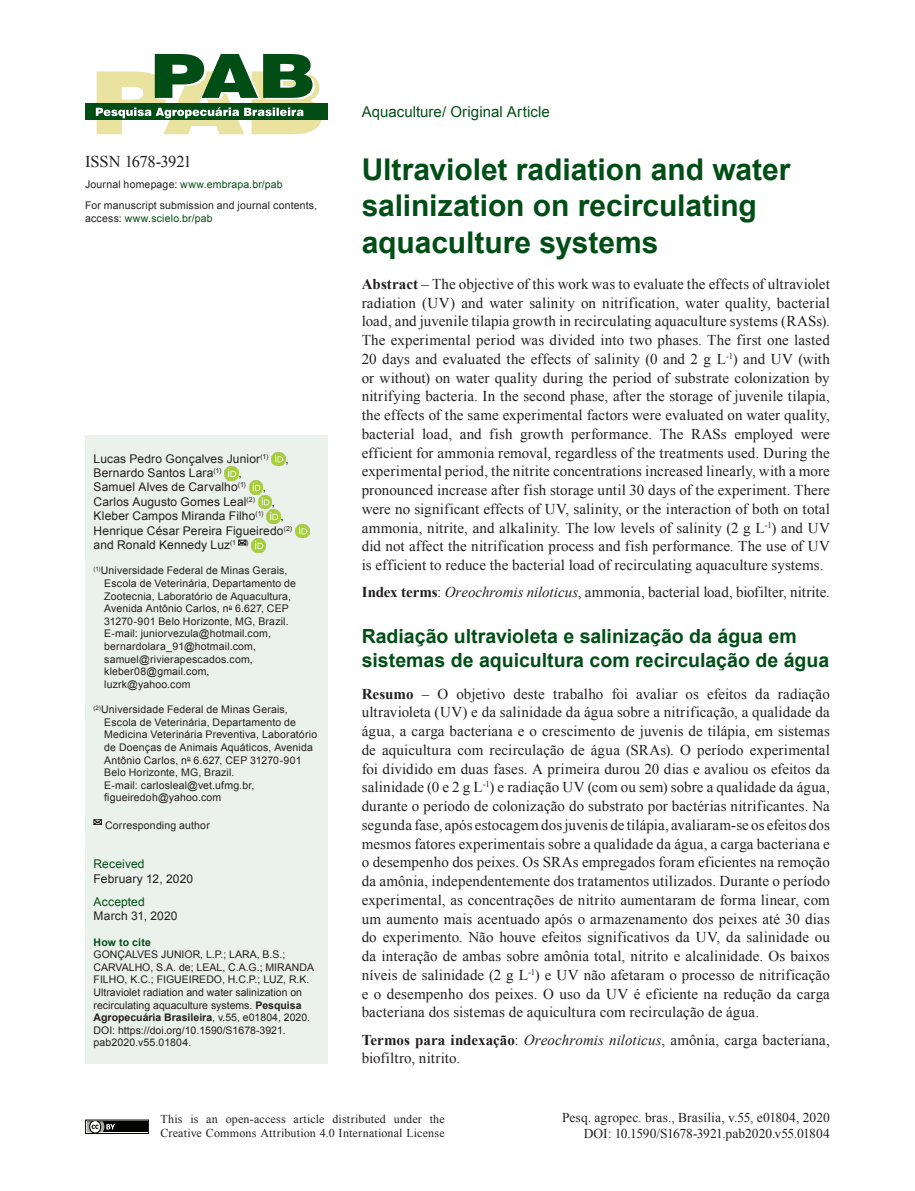
<style>
.page{position:relative;width:915px;height:1191px;background:#fff}
.page>*{position:absolute;margin:0;border:0;box-sizing:border-box;transform-origin:0 0}
.TÍTULO_DO_ARTIGO{font:700 30px/36.8px "Arial";letter-spacing:-.005em;color:#004e16}
.TÍTULO_DO_ABSTRACT{font:700 19.5px/24.2px "Arial";color:#004e16}
.ISSNe{font:16.5px "Times New Roman";letter-spacing:-.03em;color:#231f20}
.RESUMO_ABSTRACT{font:15px/18.8px "Times New Roman";letter-spacing:.005em;color:#231f20;text-align:justify}
.SEÇÃO_TIPO_DE_ARTIGO{font:15px "Arial";color:#004e16}
.t1{font:13.5px/16.2px "Times New Roman";letter-spacing:.005em;color:#231f20;text-align:right}
.AUTORES{font:12px/14.4px "Arial";letter-spacing:.01em;color:#231f20}
.t2{font:12px/14.4px "Times New Roman";letter-spacing:.015em;color:#231f20}
.RECEBIDO_DATA{font:12px "Arial";letter-spacing:.01em;color:#231f20}
.ACEITE_DATA{font:12px "Arial";letter-spacing:.015em;color:#231f20}
.RECEBIDO{font:12px "Arial";letter-spacing:.01em;color:#004e16}
.ACEITE{font:12px "Arial";letter-spacing:.01em;color:#004e16}
.NOTAS_AUTORES{font:10.5px/12.6px "Arial";letter-spacing:.015em;color:#231f20}
.HOW_TO_CITE_TEXTO{font:10.5px/12.6px "Arial";color:#231f20}
.ENDERECO_ELETRONICO{font:10.5px/12.6px "Arial";letter-spacing:.015em;color:#231f20}
.ENDERECO_ELETRONICO-2{font:10.5px "Arial";letter-spacing:.015em;color:#004e16}
.HOW_TO_CITE{font:700 10.5px "Arial";letter-spacing:.02em;color:#004e16}
.AUTORES-2{font:6.9px "Arial";color:#231f20}
.s1{color:#231f20}
.s2{color:#004e16}
.s3{font-weight:700}
.s4{font-style:italic}
</style>
<div class="page">
<div style="left:85px;top:1119px;width:64px;height:15px;border:1px solid #040503"></div>
<div style="left:87px;top:1121px;width:60px;height:11px;background:#040503"></div>
<svg style="left:85px;top:1119px;width:30px;height:15px"></svg>
<div style="left:85px;top:104px;width:242px;height:16px;background:#004e16"></div>
<svg style="left:96px;top:54px;width:226px;height:80px"></svg>
<div style="left:85px;top:435px;width:242px;height:628px;background:#ebf1eb"></div>
<img style="left:271px;top:452px;width:14px;height:14px">
<img style="left:225px;top:466px;width:13px;height:14px">
<img style="left:249px;top:481px;width:14px;height:13px">
<img style="left:258px;top:495px;width:14px;height:14px">
<svg style="left:267px;top:510px;width:13px;height:13px"></svg>
<img style="left:295px;top:524px;width:14px;height:14px">
<svg style="left:238px;top:540px;width:8px;height:5px"></svg>
<img style="left:252px;top:538px;width:13px;height:14px">
<svg style="left:94px;top:819px;width:8px;height:5px"></svg>
<p class="ISSNe" style="left:85px;top:150px;width:108px">ISSN 1678-3921</p>
<p class="ENDERECO_ELETRONICO-2" style="left:85px;top:178px;width:199px"><span class="s1">Journal homepage:</span> www.embrapa.br/pab</p>
<p class="ENDERECO_ELETRONICO" style="left:85px;top:199px;width:233px">For manuscript submission and journal contents, access: <span class="s2">www.scielo.br/pab</span></p>
<p class="AUTORES" style="left:94px;top:451px;width:176px">Lucas Pedro Gonçalves Junior<sup>(1)</sup></p>
<p class="AUTORES" style="left:285px;top:451px;width:5px">,</p>
<p class="AUTORES" style="left:94px;top:465px;width:129px">Bernardo Santos Lara<sup>(1)</sup></p>
<p class="AUTORES" style="left:94px;top:465px;width:154px;text-indent:145px">,<br>Samuel Alves de Carvalho<sup>(1)</sup></p>
<p class="AUTORES" style="left:263px;top:480px;width:5px">,</p>
<p class="AUTORES" style="left:94px;top:494px;width:163px">Carlos Augusto Gomes Leal<sup>(2)</sup></p>
<p class="AUTORES" style="left:272px;top:494px;width:5px">,</p>
<p class="AUTORES" style="left:94px;top:509px;width:171px">Kleber Campos Miranda Filho<sup>(1)</sup></p>
<p class="AUTORES" style="left:94px;top:509px;width:200px;text-indent:187px">,<br>Henrique César Pereira Figueiredo<sup>(2) </sup>and Ronald Kennedy Luz<sup>(1</sup></p>
<p class="AUTORES-2" style="left:246px;top:538px;width:4px">)</p>
<p class="NOTAS_AUTORES" style="left:104px;top:564px;width:193px;text-indent:-11px"><sup>(1)</sup>Universidade Federal de Minas Gerais, Escola de Veterinária, Departamento de Zootecnia, Laboratório de Aquacultura, Avenida Antônio Carlos, n<sup>o</sup> 6.627, CEP 31270-901 Belo Horizonte, MG, Brazil.<br>E-mail: juniorvezula@hotmail.com, bernardolara_91@hotmail.com, samuel@rivierapescados.com, kleber08@gmail.com, luzrk@yahoo.com</p>
<p class="NOTAS_AUTORES" style="left:104px;top:703px;width:214px;text-indent:-11px"><sup>(2)</sup>Universidade Federal de Minas Gerais, Escola de Veterinária, Departamento de Medicina Veterinária Preventiva, Laboratório de Doenças de Animais Aquáticos, Avenida Antônio Carlos, n<sup>o</sup> 6.627, CEP 31270-901<br>Belo Horizonte, MG, Brazil.<br>E-mail: carlosleal@vet.ufmg.br, figueiredoh@yahoo.com</p>
<p class="NOTAS_AUTORES" style="left:105px;top:818px;width:106px">Corresponding author</p>
<p class="RECEBIDO" style="left:94px;top:856px;width:52px">Received</p>
<p class="RECEBIDO_DATA" style="left:94px;top:870px;width:101px">February 12, 2020</p>
<p class="ACEITE" style="left:94px;top:893px;width:53px">Accepted</p>
<p class="ACEITE_DATA" style="left:94px;top:908px;width:85px">March 31, 2020</p>
<p class="HOW_TO_CITE" style="left:94px;top:935px;width:59px">How to cite</p>
<p class="HOW_TO_CITE_TEXTO" style="left:94px;top:948px;width:222px">GONÇALVES JUNIOR, L.P.; LARA, B.S.; CARVALHO, S.A. de; LEAL, C.A.G.; MIRANDA FILHO, K.C.; FIGUEIREDO, H.C.P.; LUZ, R.K.<br>Ultraviolet radiation and water salinization on recirculating aquaculture systems. <span class="s3">Pesquisa Agropecuária Brasileira</span>, v.55, e01804, 2020.<br>DOI: https://doi.org/10.1590/S1678-3921. pab2020.v55.01804.</p>
<p class="SEÇÃO_TIPO_DE_ARTIGO" style="left:361px;top:102px;width:190px">Aquaculture/ Original Article</p>
<p class="TÍTULO_DO_ARTIGO" style="left:361px;top:152px;width:430px">Ultraviolet radiation and water salinization on recirculating aquaculture systems</p>
<p class="RESUMO_ABSTRACT" style="left:361px;top:274px;width:469px"><span class="s3">Abstract</span> – The objective of this work was to evaluate the effects of ultraviolet radiation (UV) and water salinity on nitrification, water quality, bacterial load, and juvenile tilapia growth in recirculating aquaculture systems (RASs).<br>The experimental period was divided into two phases. The first one lasted 20 days and evaluated the effects of salinity (0 and 2 g L<sup>-1</sup>) and UV (with or without) on water quality during the period of substrate colonization by nitrifying bacteria. In the second phase, after the storage of juvenile tilapia, the effects of the same experimental factors were evaluated on water quality, bacterial load, and fish growth performance. The RASs employed were efficient for ammonia removal, regardless of the treatments used. During the experimental period, the nitrite concentrations increased linearly, with a more pronounced increase after fish storage until 30 days of the experiment. There were no significant effects of UV, salinity, or the interaction of both on total ammonia, nitrite, and alkalinity. The low levels of salinity (2 g L<sup>-1</sup>) and UV did not affect the nitrification process and fish performance. The use of UV is efficient to reduce the bacterial load of recirculating aquaculture systems.</p>
<p class="RESUMO_ABSTRACT" style="left:361px;top:583px;width:469px"><span class="s3">Index terms</span>: <span class="s4">Oreochromis niloticus</span>, ammonia, bacterial load, biofilter, nitrite.</p>
<p class="TÍTULO_DO_ABSTRACT" style="left:361px;top:624px;width:469px">Radiação ultravioleta e salinização da água em sistemas de aquicultura com recirculação de água</p>
<p class="RESUMO_ABSTRACT" style="left:361px;top:684px;width:469px"><span class="s3">Resumo</span> – O objetivo deste trabalho foi avaliar os efeitos da radiação ultravioleta (UV) e da salinidade da água sobre a nitrificação, a qualidade da água, a carga bacteriana e o crescimento de juvenis de tilápia, em sistemas de aquicultura com recirculação de água (SRAs). O período experimental foi dividido em duas fases. A primeira durou 20 dias e avaliou os efeitos da salinidade (0 e 2 g L<sup>-1</sup>) e radiação UV (com ou sem) sobre a qualidade da água, durante o período de colonização do substrato por bactérias nitrificantes. Na segunda fase, após estocagem dos juvenis de tilápia, avaliaram-se os efeitos dos mesmos fatores experimentais sobre a qualidade da água, a carga bacteriana e o desempenho dos peixes. Os SRAs empregados foram eficientes na remoção da amônia, independentemente dos tratamentos utilizados. Durante o período experimental, as concentrações de nitrito aumentaram de forma linear, com um aumento mais acentuado após o armazenamento dos peixes até 30 dias do experimento. Não houve efeitos significativos da UV, da salinidade ou da interação de ambas sobre amônia total, nitrito e alcalinidade. Os baixos níveis de salinidade (2 g L<sup>-1</sup>) e UV não afetaram o processo de nitrificação e o desempenho dos peixes. O uso da UV é eficiente na redução da carga bacteriana dos sistemas de aquicultura com recirculação de água.</p>
<p class="RESUMO_ABSTRACT" style="left:361px;top:1030px;width:469px"><span class="s3">Termos para indexação</span>: <span class="s4">Oreochromis niloticus</span>, amônia, carga bacteriana, biofiltro, nitrito.</p>
<p class="t2" style="left:160px;top:1111px;width:286px">This is an open-access article distributed under the<br>Creative Commons Attribution 4.0 International License</p>
<p class="t1" style="left:562px;top:1109px;width:269px">Pesq. agropec. bras., Brasília, v.55, e01804, 2020<br>DOI: 10.1590/S1678-3921.pab2020.v55.01804</p>
</div>
